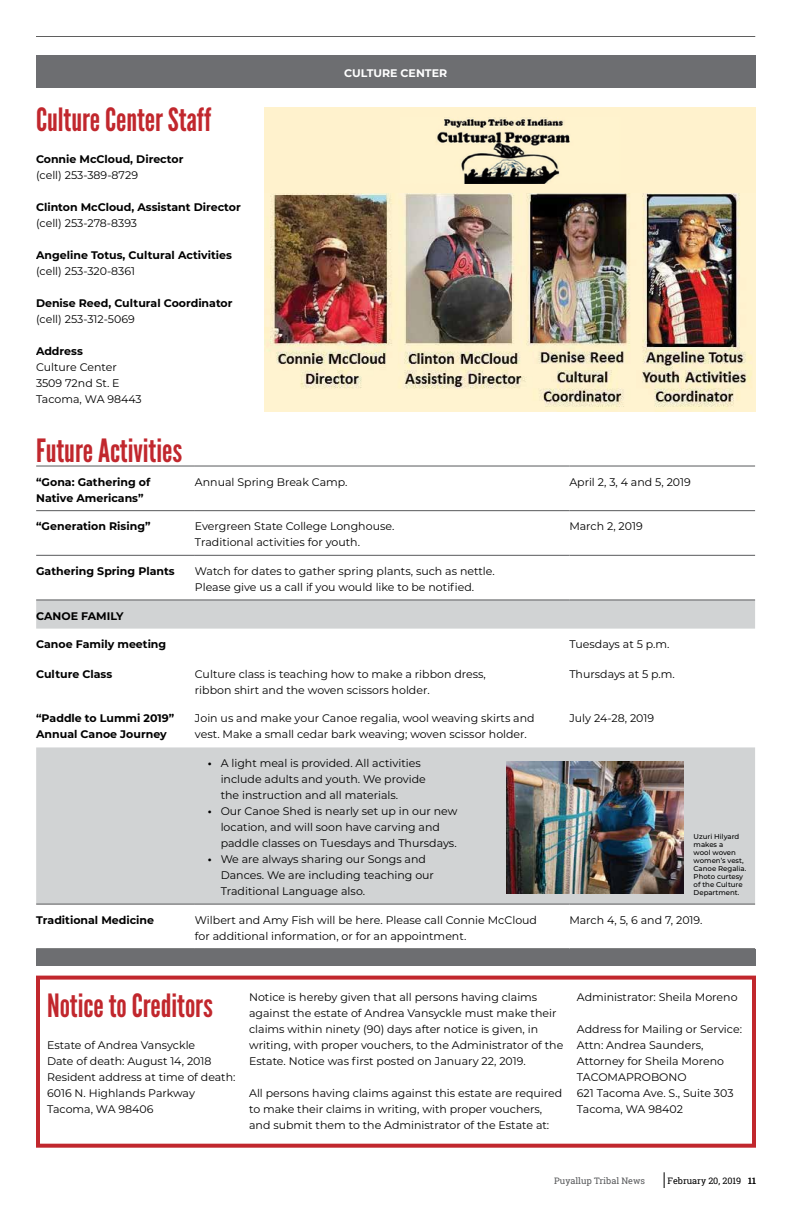
<style>
.page{position:relative;width:792px;height:1224px;background:#fff}
.page>*{position:absolute;margin:0;border:0;box-sizing:border-box;transform-origin:0 0}
.t1{font:32px "League Gothic";color:#c1272d}
.t2{font:11px/16px "Montserrat";color:#000}
.t3{font:700 11px/16px "Montserrat";color:#000}
.t4{font:700 11px "Montserrat";color:#fff}
.t5{font:9px "Roboto Slab";color:#58595b}
.t6{font:9px "Roboto Slab";color:#000}
.t7{font:500 7px/8px "Montserrat";color:#000}
.s1{font-weight:700}
</style>
<div class="page">
<svg style="left:664px;top:1172px;width:1px;height:16px"></svg>
<hr style="left:36px;top:36px;width:719px;height:1px;background:#000">
<div style="left:36px;top:56px;width:720px;height:32px;background:#6d6e71"></div>
<svg style="left:36px;top:600px;width:719px;height:304px;fill:#d1d3d4"></svg>
<hr style="left:36px;top:904px;width:159px;height:1px;background:#58595b">
<hr style="left:195px;top:904px;width:374px;height:1px;background:#58595b">
<hr style="left:569px;top:904px;width:186px;height:1px;background:#58595b">
<hr style="left:36px;top:948px;width:159px;height:1px;background:#58595b">
<hr style="left:195px;top:948px;width:374px;height:1px;background:#58595b">
<hr style="left:569px;top:948px;width:186px;height:1px;background:#58595b">
<hr style="left:36px;top:466px;width:159px;height:1px;background:#58595b">
<hr style="left:195px;top:466px;width:374px;height:1px;background:#58595b">
<hr style="left:569px;top:466px;width:186px;height:1px;background:#58595b">
<hr style="left:36px;top:510px;width:159px;height:1px;background:#58595b">
<hr style="left:195px;top:510px;width:374px;height:1px;background:#58595b">
<hr style="left:569px;top:510px;width:186px;height:1px;background:#58595b">
<hr style="left:36px;top:555px;width:159px;height:1px;background:#58595b">
<hr style="left:195px;top:555px;width:374px;height:1px;background:#58595b">
<hr style="left:569px;top:555px;width:186px;height:1px;background:#58595b">
<hr style="left:36px;top:599px;width:159px;height:1px;background:#58595b">
<hr style="left:195px;top:599px;width:374px;height:1px;background:#58595b">
<hr style="left:569px;top:599px;width:186px;height:1px;background:#58595b">
<img style="left:507px;top:762px;width:176px;height:132px">
<div style="left:264px;top:108px;width:492px;height:101px;background:#fff2cd"></div>
<img style="left:264px;top:194px;width:492px;height:218px">
<img style="left:437px;top:118px;width:133px;height:66px">
<div style="left:36px;top:976px;width:720px;height:172px;border:4px solid #c1272d"></div>
<div style="left:36px;top:949px;width:720px;height:16px;background:#6d6e71"></div>
<h1 class="t1" style="left:36px;top:101px;width:177px">Culture Center Staff</h1>
<p class="t3" style="left:36px;top:151px;width:149px">Connie McCloud, Director</p>
<p class="t2" style="left:36px;top:167px;width:104px">(cell) 253-389-8729</p>
<p class="t3" style="left:36px;top:199px;width:206px">Clinton McCloud, Assistant Director</p>
<p class="t2" style="left:36px;top:215px;width:103px">(cell) 253-278-8393</p>
<p class="t3" style="left:36px;top:247px;width:197px">Angeline Totus, Cultural Activities</p>
<p class="t2" style="left:36px;top:263px;width:101px">(cell) 253-320-8361</p>
<p class="t3" style="left:36px;top:295px;width:198px">Denise Reed, Cultural Coordinator</p>
<p class="t2" style="left:36px;top:311px;width:100px">(cell) 253-312-5069</p>
<p class="t3" style="left:36px;top:343px;width:48px">Address</p>
<p class="t2" style="left:36px;top:359px;width:107px">Culture Center<br>3509 72nd St. E<br>Tacoma, WA 98443</p>
<p class="t4" style="left:344px;top:65px;width:105px">CULTURE CENTER</p>
<h1 class="t1" style="left:36px;top:431px;width:148px">Future Activities</h1>
<p class="t3" style="left:36px;top:473px;width:116px">“Gona: Gathering of<br>Native Americans”</p>
<p class="t2" style="left:195px;top:473px;width:154px">Annual Spring Break Camp.</p>
<p class="t2" style="left:569px;top:473px;width:123px">April 2, 3, 4 and 5, 2019</p>
<p class="t3" style="left:36px;top:518px;width:116px">“Generation Rising”</p>
<p class="t2" style="left:195px;top:518px;width:201px">Evergreen State College Longhouse.<br>Traditional activities for youth.</p>
<p class="t2" style="left:569px;top:518px;width:75px">March 2, 2019</p>
<p class="t3" style="left:36px;top:563px;width:140px">Gathering Spring Plants</p>
<p class="t2" style="left:195px;top:563px;width:301px">Watch for dates to gather spring plants, such as nettle.<br>Please give us a call if you would like to be notified.</p>
<p class="t3" style="left:36px;top:607px;width:89px">CANOE FAMILY</p>
<p class="t3" style="left:36px;top:636px;width:132px">Canoe Family meeting</p>
<p class="t2" style="left:569px;top:636px;width:102px">Tuesdays at 5 p.m.</p>
<p class="t3" style="left:36px;top:665px;width:78px">Culture Class</p>
<p class="t2" style="left:195px;top:666px;width:292px">Culture class is teaching how to make a ribbon dress, ribbon shirt and the woven scissors holder.</p>
<p class="t2" style="left:569px;top:666px;width:107px">Thursdays at 5 p.m.</p>
<p class="t3" style="left:36px;top:710px;width:140px">“Paddle to Lummi 2019”<br>Annual Canoe Journey</p>
<p class="t2" style="left:195px;top:710px;width:341px">Join us and make your Canoe regalia, wool weaving skirts and vest. Make a small cedar bark weaving; woven scissor holder.</p>
<p class="t2" style="left:569px;top:710px;width:86px">July 24-28, 2019</p>
<p class="t2" style="left:221px;top:755px;width:207px;text-indent:-13px"><span class="s1">•</span> A light meal is provided. All activities include adults and youth. We provide the instruction and all materials.</p>
<p class="t2" style="left:221px;top:803px;width:238px;text-indent:-13px"><span class="s1">•</span> Our Canoe Shed is nearly set up in our new location, and will soon have carving and paddle classes on Tuesdays and Thursdays.</p>
<p class="t2" style="left:221px;top:851px;width:215px;text-indent:-13px"><span class="s1">•</span> We are always sharing our Songs and<br>Dances. We are including teaching our<br>Traditional Language also.</p>
<p class="t3" style="left:36px;top:911px;width:120px">Traditional Medicine</p>
<p class="t2" style="left:195px;top:911px;width:344px">Wilbert and Amy Fish will be here. Please call Connie McCloud for additional information, or for an appointment.</p>
<p class="t2" style="left:569px;top:911px;width:135px">March 4, 5, 6 and 7, 2019.</p>
<p class="t7" style="left:694px;top:832px;width:54px">Uzuri Hilyard makes a<br>wool woven women’s vest,<br>Canoe Regalia.<br>Photo curtesy of the Culture<br>Department.</p>
<h1 class="t1" style="left:47px;top:987px;width:167px">Notice to Creditors</h1>
<p class="t2" style="left:47px;top:1037px;width:190px">Estate of Andrea Vansyckle<br>Date of death: August 14, 2018<br>Resident address at time of death:<br>6016 N. Highlands Parkway<br>Tacoma, WA 98406</p>
<p class="t2" style="left:249px;top:989px;width:316px">Notice is hereby given that all persons having claims against the estate of Andrea Vansyckle must make their claims within ninety (90) days after notice is given, in writing, with proper vouchers, to the Administrator of the Estate. Notice was first posted on January 22, 2019.</p>
<p class="t2" style="left:249px;top:1085px;width:315px">All persons having claims against this estate are required to make their claims in writing, with proper vouchers, and submit them to the Administrator of the Estate at:</p>
<p class="t2" style="left:577px;top:989px;width:162px">Administrator: Sheila Moreno</p>
<p class="t2" style="left:577px;top:1021px;width:167px">Address for Mailing or Service:<br>Attn: Andrea Saunders,<br>Attorney for Sheila Moreno<br>TACOMAPROBONO<br>621 Tacoma Ave. S., Suite 303<br>Tacoma, WA 98402</p>
<p class="t5" style="left:554px;top:1175px;width:92px">Puyallup Tribal News</p>
<p class="t6" style="left:668px;top:1175px;width:90px">February 20, 2019 <span class="s1">11</span></p>
</div>
